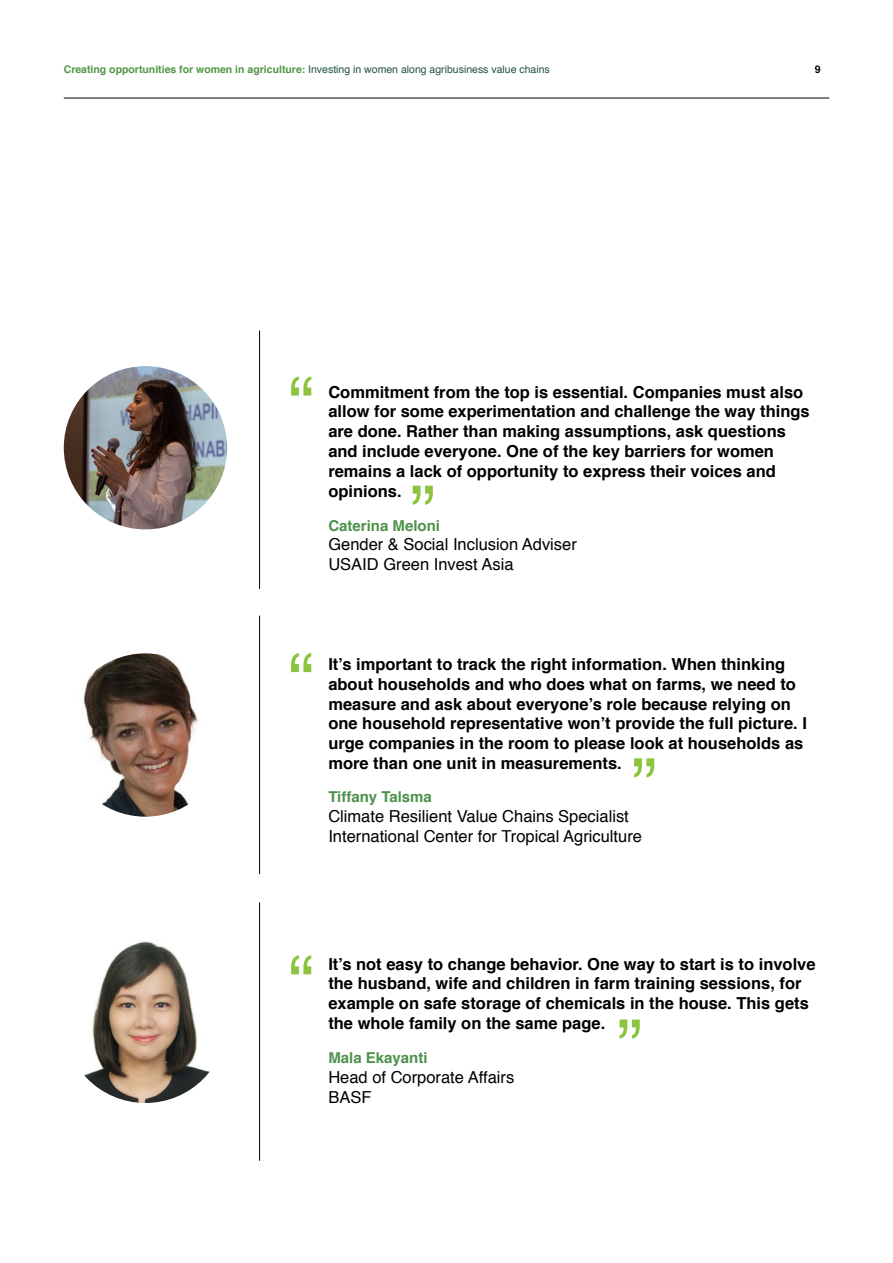
<style>
.page{position:relative;width:893px;height:1263px;background:#fff}
.page>*{position:absolute;margin:0;border:0;box-sizing:border-box;transform-origin:0 0}
.t1{font:75px "Helvetica";color:#8cc440}
.t2{font:700 16.5px/19.8px "Helvetica";color:#000}
.t3{font:16.5px/19.8px "Helvetica";color:#000}
.t4{font:700 15px "Helvetica";color:#4d914b}
.t5{font:10.5px "Helvetica";color:#215440}
.t6{font:700 10.5px "Helvetica";color:#000}
.s1{font-weight:700;color:#529546}
</style>
<div class="page">
<hr style="left:64px;top:98px;width:765px;height:1px;background:#000">
<img style="left:64px;top:653px;width:163px;height:164px;border-radius:82px">
<img style="left:64px;top:366px;width:163px;height:163px;border-radius:82px">
<img style="left:64px;top:940px;width:163px;height:163px;border-radius:82px">
<hr style="left:259px;top:330px;width:1px;height:259px;background:#000">
<hr style="left:259px;top:616px;width:1px;height:258px;background:#000">
<hr style="left:259px;top:902px;width:1px;height:259px;background:#000">
<p class="t5" style="left:64px;top:61px;width:488px"><span class="s1">Creating opportunities for women in agriculture:</span> Investing in women along agribusiness value chains</p>
<p class="t6" style="left:815px;top:60px;width:7px">9</p>
<h1 class="t1" style="left:288px;top:347px;width:26px">“</h1>
<p class="t2" style="left:328px;top:382px;width:483px">Commitment from the top is essential. Companies must also allow for some experimentation and challenge the way things are done. Rather than making assumptions, ask questions and include everyone. One of the key barriers for women remains a lack of opportunity to express their voices and opinions.</p>
<h1 class="t1" style="left:410px;top:455px;width:26px">”</h1>
<p class="t4" style="left:328px;top:513px;width:113px">Caterina Meloni</p>
<p class="t3" style="left:328px;top:535px;width:250px">Gender &amp; Social Inclusion Adviser<br>USAID Green Invest Asia</p>
<h1 class="t1" style="left:288px;top:623px;width:26px">“</h1>
<p class="t2" style="left:328px;top:654px;width:480px">It’s important to track the right information. When thinking about households and who does what on farms, we need to measure and ask about everyone’s role because relying on one household representative won’t provide the full picture. I urge companies in the room to please look at households as more than one unit in measurements.</p>
<h1 class="t1" style="left:631px;top:728px;width:26px">”</h1>
<p class="t4" style="left:328px;top:785px;width:105px">Tiffany Talsma</p>
<p class="t3" style="left:328px;top:807px;width:315px">Climate Resilient Value Chains Specialist<br>International Center for Tropical Agriculture</p>
<h1 class="t1" style="left:288px;top:925px;width:26px">“</h1>
<p class="t2" style="left:328px;top:954px;width:489px">It’s not easy to change behavior. One way to start is to involve the husband, wife and children in farm training sessions, for example on safe storage of chemicals in the house. This gets the whole family on the same page.</p>
<h1 class="t1" style="left:617px;top:989px;width:26px">”</h1>
<p class="t4" style="left:328px;top:1046px;width:101px">Mala Ekayanti</p>
<p class="t3" style="left:328px;top:1068px;width:187px">Head of Corporate Affairs<br>BASF</p>
</div>
